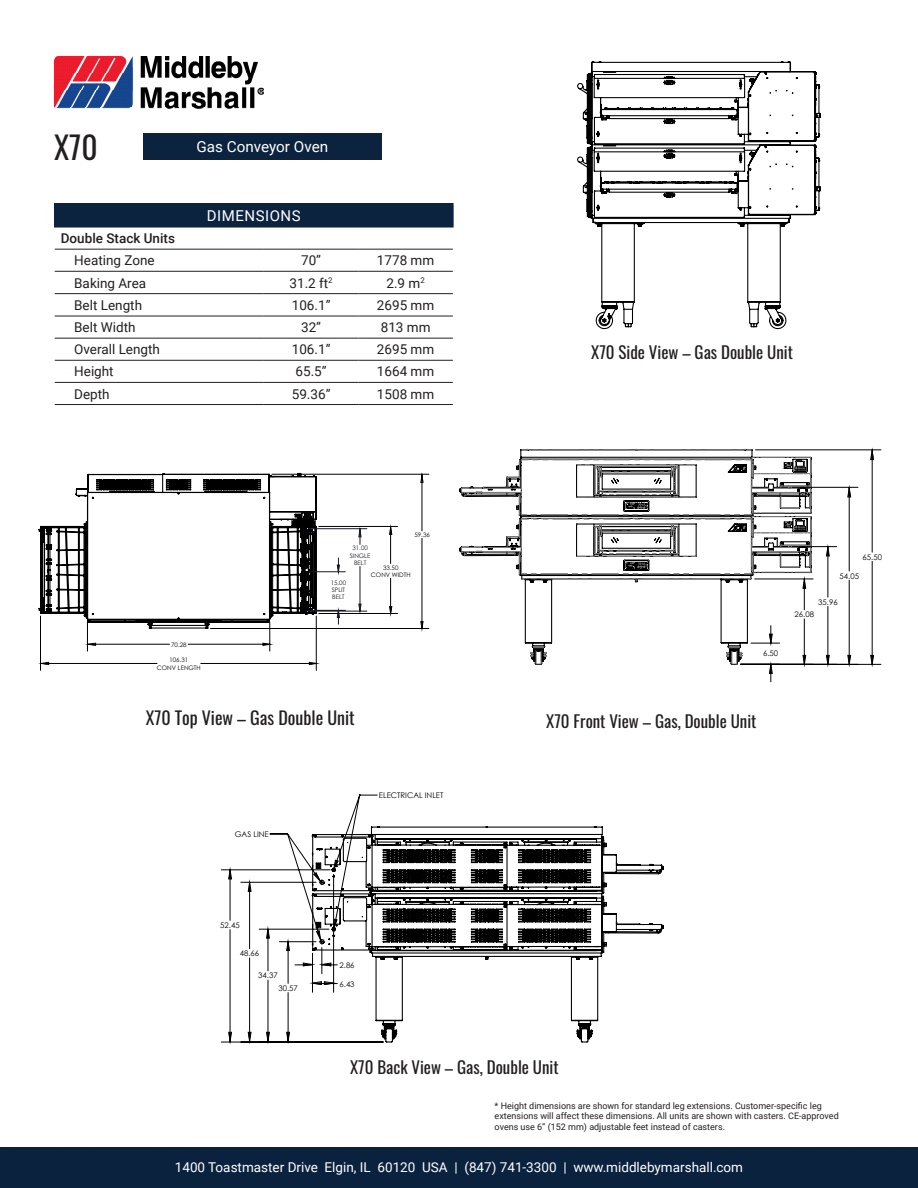
<style>
.page{position:relative;width:918px;height:1188px;background:#fff}
.page>*{position:absolute;margin:0;border:0;box-sizing:border-box;transform-origin:0 0}
.t1{font:31.5px "Oswald";color:#231f20}
.SUBHEADS{font:18px "Oswald";color:#231f20}
.SUBHEADS-2{font:16.95px "Oswald";color:#231f20}
.t2{font:15.3px "Roboto";color:#fff}
.t3{font:15px "Roboto";letter-spacing:.035em;color:#fff}
.t4{font:13.5px "Roboto";color:#231f20}
.t5{font:13.5px "Roboto";color:#fff}
.t6{font:500 13.5px "Roboto";color:#231f20}
.BODY{font:9px/10.8px "Roboto";color:#231f20}
.t7{font:7.8px "Century Gothic";color:#000}
.t8{font:6.15px/7.4px "Century Gothic";color:#000;text-align:center}
.t9{font:6.15px/7.4px "Century Gothic";color:#1a1a24}
</style>
<div class="page">
<div style="left:0;top:1147px;width:918px;height:41px;background:#0b223f"></div>
<div style="left:55px;top:204px;width:398px;height:23px;background:#0b233f"></div>
<hr style="left:54px;top:203px;width:210px;height:2px;background:#0b233f">
<hr style="left:54px;top:205px;width:2px;height:22px;background:#0b233f">
<hr style="left:264px;top:203px;width:94px;height:2px;background:#0b233f">
<hr style="left:358px;top:203px;width:96px;height:2px;background:#0b233f">
<hr style="left:452px;top:205px;width:2px;height:22px;background:#0b233f">
<hr style="left:54px;top:227px;width:210px;height:1px;background:#0b233f">
<hr style="left:264px;top:227px;width:94px;height:1px;background:#0b233f">
<hr style="left:358px;top:227px;width:96px;height:1px;background:#0b233f">
<hr style="left:55px;top:249px;width:209px;height:1px;background:#231f20">
<hr style="left:264px;top:249px;width:94px;height:1px;background:#231f20">
<hr style="left:358px;top:249px;width:95px;height:1px;background:#231f20">
<hr style="left:55px;top:271px;width:209px;height:1px;background:#231f20">
<hr style="left:264px;top:271px;width:94px;height:1px;background:#231f20">
<hr style="left:358px;top:271px;width:95px;height:1px;background:#231f20">
<hr style="left:55px;top:293px;width:209px;height:1px;background:#231f20">
<hr style="left:264px;top:293px;width:94px;height:1px;background:#231f20">
<hr style="left:358px;top:293px;width:95px;height:1px;background:#231f20">
<hr style="left:55px;top:316px;width:209px;height:1px;background:#231f20">
<hr style="left:264px;top:316px;width:94px;height:1px;background:#231f20">
<hr style="left:358px;top:316px;width:95px;height:1px;background:#231f20">
<hr style="left:55px;top:338px;width:209px;height:1px;background:#231f20">
<hr style="left:264px;top:338px;width:94px;height:1px;background:#231f20">
<hr style="left:358px;top:338px;width:95px;height:1px;background:#231f20">
<hr style="left:55px;top:360px;width:209px;height:1px;background:#231f20">
<hr style="left:264px;top:360px;width:94px;height:1px;background:#231f20">
<hr style="left:358px;top:360px;width:95px;height:1px;background:#231f20">
<hr style="left:55px;top:382px;width:209px;height:1px;background:#231f20">
<hr style="left:264px;top:382px;width:94px;height:1px;background:#231f20">
<hr style="left:358px;top:382px;width:95px;height:1px;background:#231f20">
<hr style="left:55px;top:404px;width:209px;height:1px;background:#231f20">
<hr style="left:264px;top:404px;width:94px;height:1px;background:#231f20">
<hr style="left:358px;top:404px;width:95px;height:1px;background:#231f20">
<div style="left:143px;top:133px;width:239px;height:27px;background:#0b233f"></div>
<img style="left:54px;top:57px;width:210px;height:52px">
<svg style="left:38px;top:472px;width:280px;height:144px"></svg>
<svg style="left:41px;top:474px;width:383px;height:191px"></svg>
<hr style="left:188px;top:644px;width:82px;height:1px;background:#000">
<hr style="left:87px;top:644px;width:83px;height:1px;background:#000">
<hr style="left:390px;top:526px;width:1px;height:38px;background:#000">
<hr style="left:390px;top:578px;width:1px;height:35px;background:#000">
<hr style="left:319px;top:526px;width:79px;height:1px;background:#000">
<hr style="left:319px;top:613px;width:79px;height:1px;background:#000">
<hr style="left:422px;top:538px;width:1px;height:91px;background:#000">
<hr style="left:422px;top:474px;width:1px;height:57px;background:#000">
<hr style="left:210px;top:628px;width:219px;height:1px;background:#000">
<hr style="left:272px;top:474px;width:157px;height:1px;background:#000">
<hr style="left:201px;top:663px;width:115px;height:1px;background:#000">
<hr style="left:41px;top:663px;width:116px;height:1px;background:#000">
<hr style="left:316px;top:616px;width:1px;height:54px;background:#000">
<hr style="left:40px;top:616px;width:1px;height:54px;background:#000">
<hr style="left:309px;top:611px;width:58px;height:1px;background:#1a1a24">
<hr style="left:309px;top:528px;width:58px;height:1px;background:#1a1a24">
<svg style="left:263px;top:622px;width:7px;height:29px"></svg>
<svg style="left:87px;top:622px;width:8px;height:29px"></svg>
<svg style="left:305px;top:529px;width:57px;height:95px"></svg>
<svg style="left:577px;top:61px;width:244px;height:269px"></svg>
<hr style="left:740px;top:664px;width:141px;height:1px;background:#000">
<hr style="left:756px;top:449px;width:125px;height:1px;background:#000">
<svg style="left:461px;top:449px;width:413px;height:233px"></svg>
<svg style="left:384px;top:826px;width:280px;height:217px"></svg>
<svg style="left:221px;top:794px;width:163px;height:249px"></svg>
<p class="t1" style="left:54px;top:119px;width:45px">X70</p>
<p class="t2" style="left:196px;top:136px;width:133px">Gas Conveyor Oven</p>
<p class="t3" style="left:207px;top:205px;width:95px">DIMENSIONS</p>
<p class="t6" style="left:61px;top:229px;width:116px">Double Stack Units</p>
<p class="t4" style="left:74px;top:251px;width:82px">Heating Zone</p>
<p class="t4" style="left:301px;top:251px;width:21px">70”</p>
<p class="t4" style="left:377px;top:251px;width:59px">1778 mm</p>
<p class="t4" style="left:74px;top:273px;width:73px">Baking Area</p>
<p class="t4" style="left:290px;top:273px;width:45px">31.2 ft<sup>2</sup></p>
<p class="t4" style="left:386px;top:273px;width:40px">2.9 m<sup>2</sup></p>
<p class="t4" style="left:74px;top:296px;width:69px">Belt Length</p>
<p class="t4" style="left:292px;top:296px;width:40px">106.1”</p>
<p class="t4" style="left:377px;top:296px;width:59px">2695 mm</p>
<p class="t4" style="left:74px;top:318px;width:63px">Belt Width</p>
<p class="t4" style="left:301px;top:318px;width:21px">32”</p>
<p class="t4" style="left:381px;top:318px;width:51px">813 mm</p>
<p class="t4" style="left:74px;top:340px;width:87px">Overall Length</p>
<p class="t4" style="left:292px;top:340px;width:40px">106.1”</p>
<p class="t4" style="left:377px;top:340px;width:59px">2695 mm</p>
<p class="t4" style="left:74px;top:362px;width:41px">Height</p>
<p class="t4" style="left:296px;top:362px;width:33px">65.5”</p>
<p class="t4" style="left:377px;top:362px;width:59px">1664 mm</p>
<p class="t4" style="left:74px;top:384px;width:37px">Depth</p>
<p class="t4" style="left:292px;top:384px;width:40px">59.36”</p>
<p class="t4" style="left:377px;top:384px;width:59px">1508 mm</p>
<p class="t8" style="left:415px;top:531px;width:17px">59.36</p>
<p class="t9" style="left:350px;top:544px;width:22px;text-align:center">31.00<br>SINGLE<br>BELT</p>
<p class="t8" style="left:371px;top:564px;width:41px">33.50<br>CONV WIDTH</p>
<p class="t8" style="left:171px;top:641px;width:17px">70.28</p>
<p class="t8" style="left:157px;top:656px;width:45px">106.31<br>CONV LENGTH</p>
<p class="t9" style="left:331px;top:579px;width:17px">15.00<br>SPLIT<br>BELT</p>
<p class="SUBHEADS" style="left:146px;top:701px;width:210px">X70 Top View – Gas Double Unit</p>
<p class="t7" style="left:235px;top:828px;width:35px">GAS LINE</p>
<p class="t7" style="left:379px;top:789px;width:66px">ELECTRICAL INLET</p>
<p class="t7" style="left:220px;top:920px;width:21px">52.45</p>
<p class="t7" style="left:240px;top:948px;width:21px">48.66</p>
<p class="t7" style="left:258px;top:970px;width:21px">34.37</p>
<p class="t7" style="left:278px;top:983px;width:21px">30.57</p>
<p class="t7" style="left:340px;top:960px;width:17px">2.86</p>
<p class="t7" style="left:340px;top:978px;width:17px">6.43</p>
<p class="SUBHEADS-2" style="left:591px;top:337px;width:203px">X70 Side View – Gas Double Unit</p>
<p class="t7" style="left:863px;top:551px;width:21px">65.50</p>
<p class="t7" style="left:840px;top:570px;width:21px">54.05</p>
<p class="t7" style="left:818px;top:596px;width:21px">35.96</p>
<p class="t7" style="left:763px;top:648px;width:17px">6.50</p>
<p class="t7" style="left:795px;top:609px;width:21px">26.08</p>
<p class="SUBHEADS-2" style="left:546px;top:706px;width:212px">X70 Front View – Gas, Double Unit</p>
<p class="SUBHEADS-2" style="left:350px;top:1052px;width:210px">X70 Back View – Gas, Double Unit</p>
<p class="BODY" style="left:495px;top:1100px;width:346px">* Height dimensions are shown for standard leg extensions. Customer-specific leg extensions will affect these dimensions. All units are shown with casters. CE-approved ovens use 6” (152 mm) adjustable feet instead of casters.</p>
<p class="t5" style="left:175px;top:1158px;width:570px">1400 Toastmaster Drive Elgin, IL 60120 USA | (847) 741-3300 | www.middlebymarshall.com</p>
</div>
